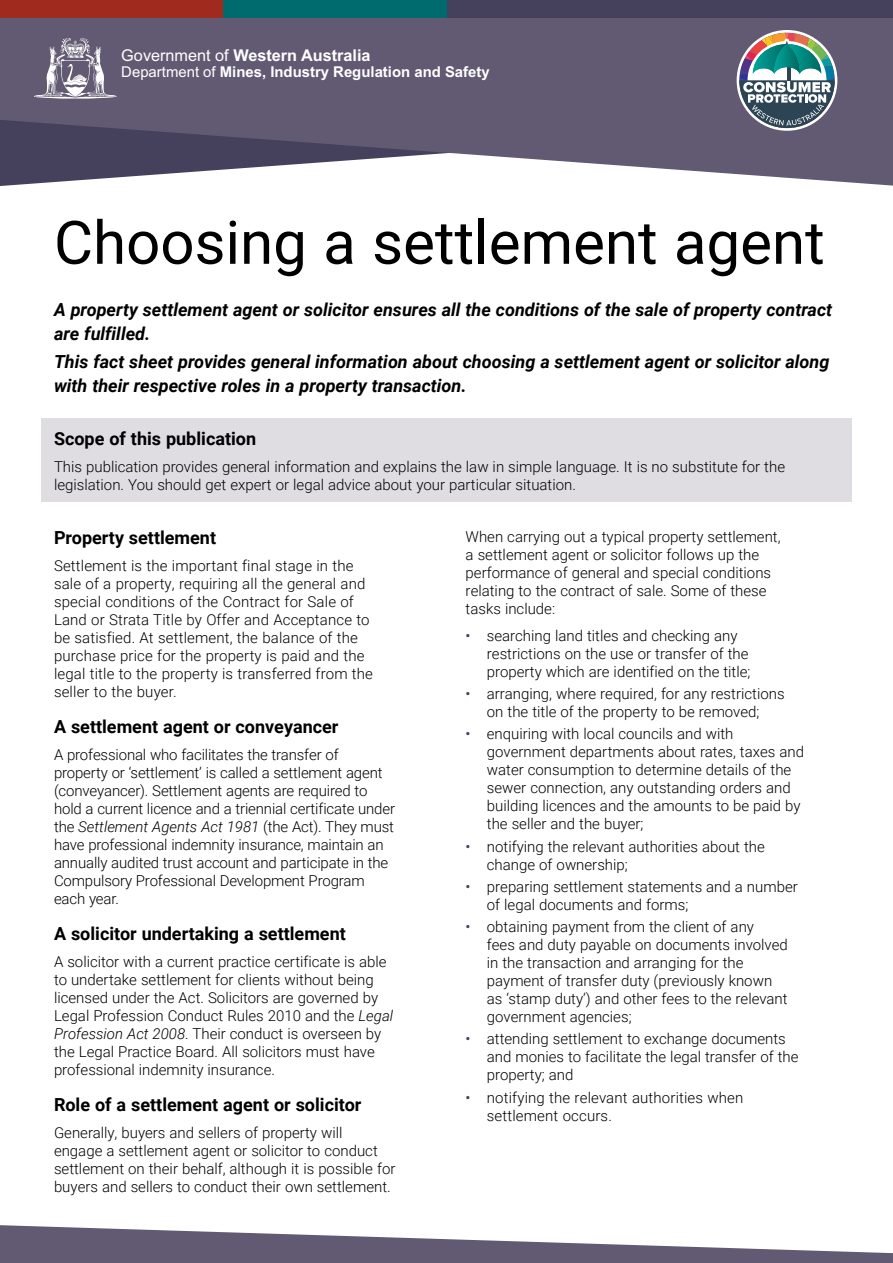
<style>
.page{position:relative;width:893px;height:1263px;background:#fff}
.page>*{position:absolute;margin:0;border:0;box-sizing:border-box;transform-origin:0 0}
.t1{font:60px "Roboto";color:#000}
.Intro_P{font:italic 700 18px/24px "Roboto";color:#000}
.H2_Shaded{font:700 18px "Roboto";color:#000}
.t2{font:700 16.2px "Arial";color:#fff}
.P_Shaded{font:300 15px/18px "Roboto";color:#000}
.t3{font:700 14.85px "Arial";color:#fff}
.s1{font-weight:400}
.s2{font-style:italic}
.s3{font-weight:400;color:#45415d}
</style>
<div class="page">
<svg style="left:0;top:0;width:893px;height:186px;background:#6f697f"></svg>
<div style="left:447px;top:0;width:446px;height:18px;background:#45415d"></div>
<div style="left:0;top:0;width:223px;height:18px;background:#a02a1d"></div>
<div style="left:223px;top:0;width:223px;height:18px;background:#006b6e"></div>
<svg style="left:0;top:1225px;width:893px;height:38px"></svg>
<svg style="left:34px;top:38px;width:83px;height:61px;background:#888395"></svg>
<svg style="left:737px;top:30px;width:100px;height:101px"></svg>
<div style="left:41px;top:418px;width:811px;height:41px;background:#dfdde1"></div>
<div style="left:41px;top:448px;width:811px;height:54px;background:#dfdde1"></div>
<p class="t2" style="left:121px;top:44px;width:251px"><span class="s1">Government of</span> Western Australia</p>
<p class="t3" style="left:121px;top:62px;width:370px"><span class="s1">Department of</span> Mines, Industry Regulation and Safety</p>
<h1 class="t1" style="left:54px;top:200px;width:772px">Choosing a settlement agent</h1>
<p class="Intro_P" style="left:54px;top:296px;width:780px">A property settlement agent or solicitor ensures all the conditions of the sale of property contract are fulfilled.</p>
<p class="Intro_P" style="left:54px;top:349px;width:777px">This fact sheet provides general information about choosing a settlement agent or solicitor along with their respective roles in a property transaction.</p>
<p class="H2_Shaded" style="left:54px;top:426px;width:204px">Scope of this publication</p>
<p class="P_Shaded" style="left:54px;top:457px;width:733px">This publication provides general information and explains the law in simple language. It is no substitute for the legislation. You should get expert or legal advice about your particular situation.</p>
<h2 class="H2_Shaded" style="left:54px;top:525px;width:164px">Property settlement</h2>
<p class="P_Shaded" style="left:54px;top:556px;width:321px">Settlement is the important final stage in the sale of a property, requiring all the general and special conditions of the Contract for Sale of Land or Strata Title by Offer and Acceptance to be satisfied. At settlement, the balance of the purchase price for the property is paid and the legal title to the property is transferred from the seller to the buyer.</p>
<h2 class="H2_Shaded" style="left:54px;top:714px;width:286px">A settlement agent or conveyancer</h2>
<p class="P_Shaded" style="left:54px;top:745px;width:343px">A professional who facilitates the transfer of property or ‘settlement’ is called a settlement agent (conveyancer). Settlement agents are required to hold a current licence and a triennial certificate under the <span class="s2">Settlement Agents Act 1981</span> (the Act). They must have professional indemnity insurance, maintain an annually audited trust account and participate in the Compulsory Professional Development Program each year.</p>
<h2 class="H2_Shaded" style="left:54px;top:921px;width:293px">A solicitor undertaking a settlement</h2>
<p class="P_Shaded" style="left:54px;top:952px;width:341px">A solicitor with a current practice certificate is able to undertake settlement for clients without being licensed under the Act. Solicitors are governed by Legal Profession Conduct Rules 2010 and the <span class="s2">Legal Profession Act 2008</span>. Their conduct is overseen by the Legal Practice Board. All solicitors must have professional indemnity insurance.</p>
<h2 class="H2_Shaded" style="left:54px;top:1092px;width:309px">Role of a settlement agent or solicitor</h2>
<p class="P_Shaded" style="left:54px;top:1123px;width:343px">Generally, buyers and sellers of property will<br>engage a settlement agent or solicitor to conduct settlement on their behalf, although it is possible for buyers and sellers to conduct their own settlement.</p>
<p class="P_Shaded" style="left:466px;top:527px;width:316px">When carrying out a typical property settlement, a settlement agent or solicitor follows up the performance of general and special conditions relating to the contract of sale. Some of these tasks include:</p>
<p class="P_Shaded" style="left:487px;top:626px;width:265px;text-indent:-21px"><span class="s3">•</span> searching land titles and checking any restrictions on the use or transfer of the property which are identified on the title;</p>
<p class="P_Shaded" style="left:466px;top:684px;width:320px;text-align:center"><span class="s3">•</span> arranging, where required, for any restrictions on the title of the property to be removed;</p>
<p class="P_Shaded" style="left:487px;top:724px;width:319px;text-indent:-21px"><span class="s3">•</span> enquiring with local councils and with government departments about rates, taxes and water consumption to determine details of the sewer connection, any outstanding orders and building licences and the amounts to be paid by the seller and the buyer;</p>
<p class="P_Shaded" style="left:487px;top:837px;width:279px;text-indent:-21px"><span class="s3">•</span> notifying the relevant authorities about the change of ownership;</p>
<p class="P_Shaded" style="left:487px;top:877px;width:312px;text-indent:-21px"><span class="s3">•</span> preparing settlement statements and a number of legal documents and forms;</p>
<p class="P_Shaded" style="left:487px;top:917px;width:303px;text-indent:-21px"><span class="s3">•</span> obtaining payment from the client of any<br>fees and duty payable on documents involved in the transaction and arranging for the payment of transfer duty (previously known as ‘stamp duty’) and other fees to the relevant government agencies;</p>
<p class="P_Shaded" style="left:487px;top:1029px;width:313px;text-indent:-21px"><span class="s3">•</span> attending settlement to exchange documents and monies to facilitate the legal transfer of the property; and</p>
<p class="P_Shaded" style="left:487px;top:1088px;width:258px;text-indent:-21px"><span class="s3">•</span> notifying the relevant authorities when settlement occurs.</p>
</div>
